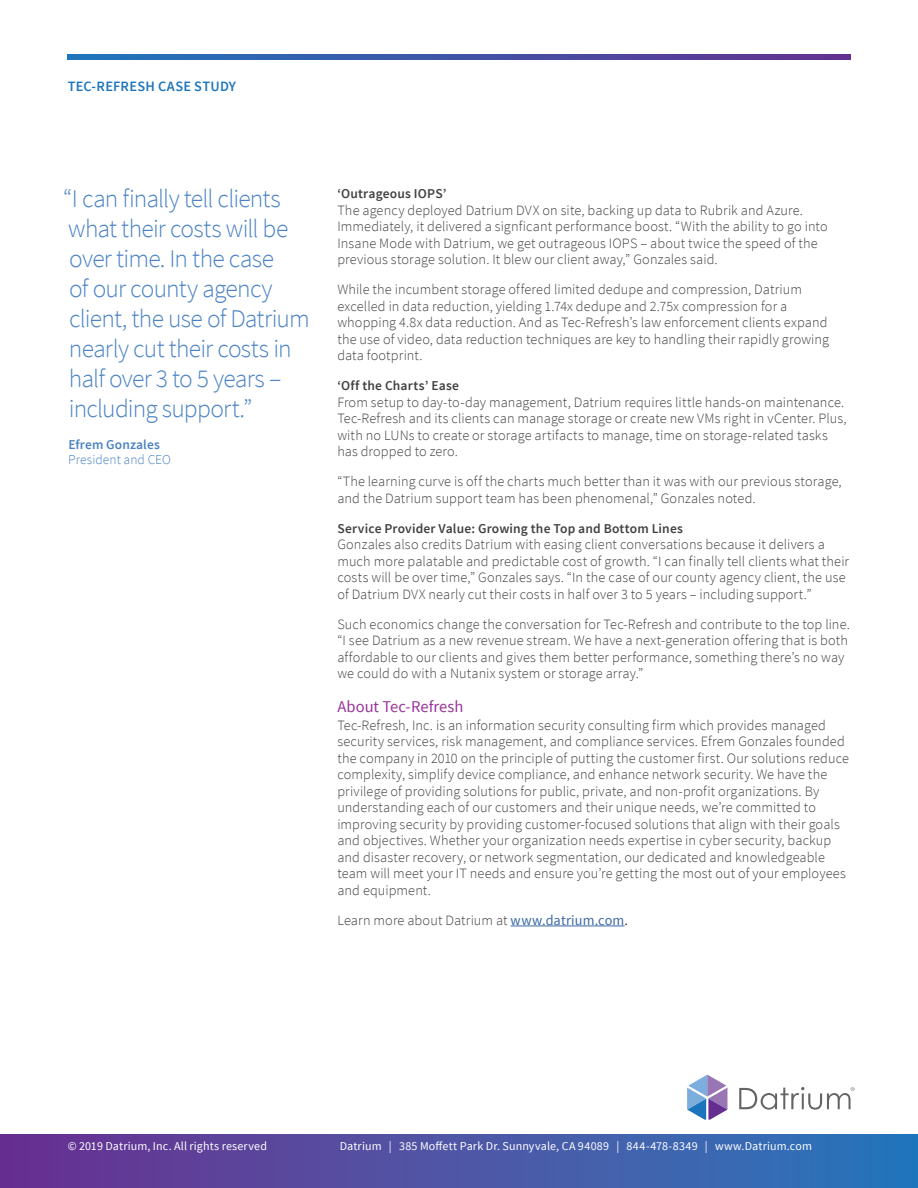
<style>
.page{position:relative;width:918px;height:1188px;background:#fff}
.page>*{position:absolute;margin:0;border:0;box-sizing:border-box;transform-origin:0 0}
.t1{font:300 25.5px/30px "Source Sans Pro";letter-spacing:-.03em;color:#4b83c4}
.t2{font:16.5px "Source Sans Pro";color:#939}
.t3{font:300 14.25px/16.5px "Source Sans Pro";letter-spacing:.005em;color:#414042}
.t4{font:600 14.25px "Source Sans Pro";letter-spacing:.015em;color:#1c75bc}
.t5{font:600 13.5px "Source Sans Pro";letter-spacing:.015em;color:#414042}
.t6{font:300 13.5px "Source Sans Pro";letter-spacing:.005em;color:#4b83c4}
.t7{font:600 13.5px "Source Sans Pro";letter-spacing:.01em;color:#4b83c4}
.t8{font:12px "Source Sans Pro";letter-spacing:.015em;color:#fff}
.s1{font-weight:400;color:#3a68a5}
.s2{font-weight:400}
</style>
<div class="page">
<div style="left:0;top:1134px;width:918px;height:54px;background:linear-gradient(to right,#6d3190,#2a78bb)"></div>
<hr style="left:511px;top:926px;width:114px;height:1px;background:#3a68a5">
<svg style="left:68px;top:54px;width:783px;height:5px;background:#4053a5"></svg>
<svg style="left:687px;top:1075px;width:40px;height:45px"></svg>
<svg style="left:739px;top:1087px;width:116px;height:23px"></svg>
<p class="t4" style="left:68px;top:77px;width:170px">TEC-REFRESH CASE STUDY</p>
<h1 class="t1" style="left:63px;top:184px;width:248px">“I can finally tell clients what their costs will be over time. In the case<br>of our county agency client, the use of Datrium nearly cut their costs in half over 3 to 5 years – including support.”</h1>
<p class="t7" style="left:68px;top:436px;width:93px">Efrem Gonzales</p>
<p class="t6" style="left:68px;top:451px;width:104px">President and CEO</p>
<p class="t5" style="left:337px;top:185px;width:111px">‘Outrageous IOPS’</p>
<p class="t3" style="left:337px;top:202px;width:492px">The agency deployed Datrium DVX on site, backing up data to Rubrik and Azure.<br>Immediately, it delivered a signficant performance boost. “With the ability to go into Insane Mode with Datrium, we get outrageous IOPS – about twice the speed of the previous storage solution. It blew our client away,” Gonzales said.</p>
<p class="t3" style="left:337px;top:282px;width:493px">While the incumbent storage offered limited dedupe and compression, Datrium excelled in data reduction, yielding 1.74x dedupe and 2.75x compression for a whopping 4.8x data reduction. And as Tec-Refresh’s law enforcement clients expand the use of video, data reduction techniques are key to handling their rapidly growing data footprint.</p>
<p class="t5" style="left:337px;top:377px;width:123px">‘Off the Charts’ Ease</p>
<p class="t3" style="left:337px;top:394px;width:511px">From setup to day-to-day management, Datrium requires little hands-on maintenance.<br>Tec-Refresh and its clients can manage storage or create new VMs right in vCenter. Plus, with no LUNs to create or storage artifacts to manage, time on storage-related tasks has dropped to zero.</p>
<p class="t3" style="left:337px;top:474px;width:506px">“The learning curve is off the charts much better than it was with our previous storage, and the Datrium support team has been phenomenal,” Gonzales noted.</p>
<p class="t5" style="left:337px;top:520px;width:347px">Service Provider Value: Growing the Top and Bottom Lines</p>
<p class="t3" style="left:337px;top:537px;width:513px">Gonzales also credits Datrium with easing client conversations because it delivers a much more palatable and predictable cost of growth. “I can finally tell clients what their costs will be over time,” Gonzales says. “In the case of our county agency client, the use of Datrium DVX nearly cut their costs in half over 3 to 5 years – including support.”</p>
<p class="t3" style="left:337px;top:616px;width:514px">Such economics change the conversation for Tec-Refresh and contribute to the top line. “I see Datrium as a new revenue stream. We have a next-generation offering that is both affordable to our clients and gives them better performance, something there’s no way we could do with a Nutanix system or storage array.”</p>
<p class="t2" style="left:337px;top:696px;width:128px">About Tec-Refresh</p>
<p class="t3" style="left:337px;top:717px;width:513px">Tec-Refresh, Inc. is an information security consulting firm which provides managed security services, risk management, and compliance services. Efrem Gonzales founded the company in 2010 on the principle of putting the customer first. Our solutions reduce complexity, simplify device compliance, and enhance network security. We have the privilege of providing solutions for public, private, and non-profit organizations. By understanding each of our customers and their unique needs, we’re committed to improving security by providing customer-focused solutions that align with their goals and objectives. Whether your organization needs expertise in cyber security, backup and disaster recovery, or network segmentation, our dedicated and knowledgeable team will meet your IT needs and ensure you’re getting the most out of your employees and equipment.</p>
<p class="t3" style="left:337px;top:912px;width:292px">Learn more about Datrium at <span class="s1">www.datrium.com</span><span class="s2">.</span></p>
<p class="t8" style="left:68px;top:1138px;width:201px">© 2019 Datrium, Inc. All rights reserved</p>
<p class="t8" style="left:340px;top:1138px;width:474px">Datrium | 385 Moffett Park Dr. Sunnyvale, CA 94089 | 844-478-8349 | www.Datrium.com</p>
</div>
